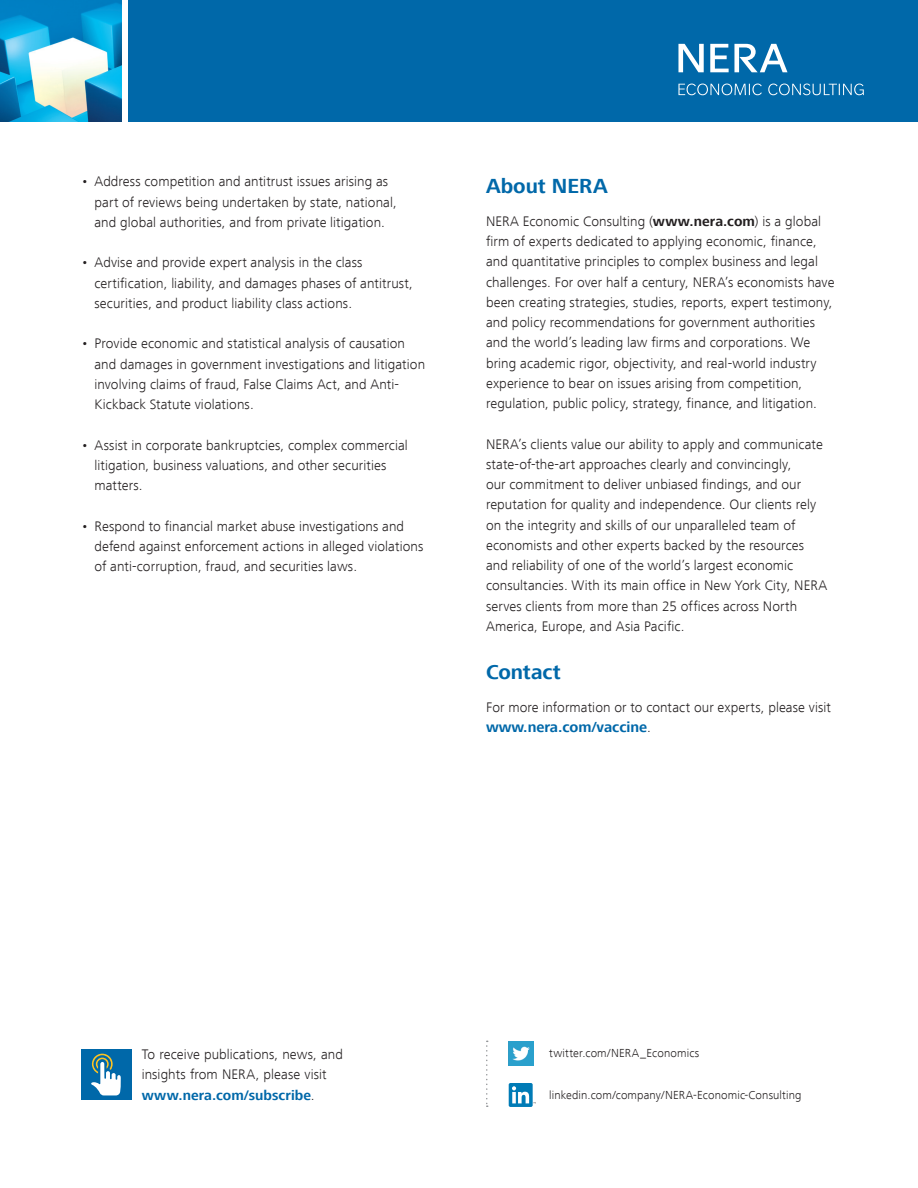
<style>
.page{position:relative;width:918px;height:1188px;background:#fff}
.page>*{position:absolute;margin:0;border:0;box-sizing:border-box;transform-origin:0 0}
.t1{font:700 21px "Frutiger Next LT";color:#0068a9}
.t2{font:700 15px "Frutiger Next LT";color:#0068a9}
.t3{font:300 14.25px/20.2px "Frutiger Next LT";letter-spacing:.005em;color:#231f20}
.t4{font:300 12px "Frutiger Next LT";letter-spacing:.01em;color:#231f20}
.s1{font-weight:700}
.s2{font-weight:300;font-size:14.25px;color:#231f20}
.s3{font-weight:700;color:#0068a9}
</style>
<div class="page">
<div style="left:509px;top:1083px;width:24px;height:24px;background:#007bb6;border-radius:2px"></div>
<svg style="left:512px;top:1086px;width:24px;height:17px"></svg>
<img style="left:0;top:0;width:121px;height:122px">
<div style="left:128px;top:0;width:790px;height:122px;background:#0068a9"></div>
<svg style="left:678px;top:44px;width:26px;height:28px"></svg>
<svg style="left:710px;top:44px;width:78px;height:28px"></svg>
<svg style="left:678px;top:84px;width:84px;height:11px"></svg>
<svg style="left:768px;top:84px;width:96px;height:11px"></svg>
<div style="left:81px;top:1049px;width:51px;height:51px;background:#0068a9"></div>
<svg style="left:91px;top:1054px;width:30px;height:41px"></svg>
<img style="left:509px;top:1041px;width:24px;height:25px">
<svg style="left:486px;top:1041px;width:2px;height:66px"></svg>
<p class="t3" style="left:94px;top:171px;width:304px;text-indent:-13px">• Address competition and antitrust issues arising as part of reviews being undertaken by state, national, and global authorities, and from private litigation.</p>
<p class="t3" style="left:94px;top:252px;width:320px;text-indent:-13px">• Advise and provide expert analysis in the class certification, liability, and damages phases of antitrust, securities, and product liability class actions.</p>
<p class="t3" style="left:94px;top:333px;width:332px;text-indent:-13px">• Provide economic and statistical analysis of causation and damages in government investigations and litigation involving claims of fraud, False Claims Act, and Anti-Kickback Statute violations.</p>
<p class="t3" style="left:94px;top:435px;width:315px;text-indent:-13px">• Assist in corporate bankruptcies, complex commercial litigation, business valuations, and other securities matters.</p>
<p class="t3" style="left:94px;top:516px;width:330px;text-indent:-13px">• Respond to financial market abuse investigations and defend against enforcement actions in alleged violations of anti-corruption, fraud, and securities laws.</p>
<h1 class="t1" style="left:486px;top:174px;width:123px">About NERA</h1>
<p class="t3" style="left:486px;top:211px;width:350px">NERA Economic Consulting (<span class="s1">www.nera.com</span>) is a global firm of experts dedicated to applying economic, finance, and quantitative principles to complex business and legal challenges. For over half a century, NERA’s economists have been creating strategies, studies, reports, expert testimony, and policy recommendations for government authorities and the world’s leading law firms and corporations. We bring academic rigor, objectivity, and real-world industry experience to bear on issues arising from competition, regulation, public policy, strategy, finance, and litigation.</p>
<p class="t3" style="left:486px;top:434px;width:343px">NERA’s clients value our ability to apply and communicate state-of-the-art approaches clearly and convincingly,<br>our commitment to deliver unbiased findings, and our reputation for quality and independence. Our clients rely on the integrity and skills of our unparalleled team of economists and other experts backed by the resources and reliability of one of the world’s largest economic consultancies. With its main office in New York City, NERA serves clients from more than 25 offices across North America, Europe, and Asia Pacific.</p>
<h1 class="t1" style="left:486px;top:660px;width:76px">Contact</h1>
<p class="t3" style="left:486px;top:697px;width:347px">For more information or to contact our experts, please visit</p>
<p class="t2" style="left:486px;top:719px;width:167px">www.nera.com/vaccine<span class="s2">.</span></p>
<p class="t3" style="left:142px;top:1044px;width:203px">To receive publications, news, and insights from NERA, please visit <span class="s3">www.nera.com/subscribe</span>.</p>
<p class="t4" style="left:549px;top:1047px;width:152px">twitter.com/NERA_Economics</p>
<p class="t4" style="left:549px;top:1089px;width:254px">linkedin.com/company/NERA-Economic-Consulting</p>
</div>
